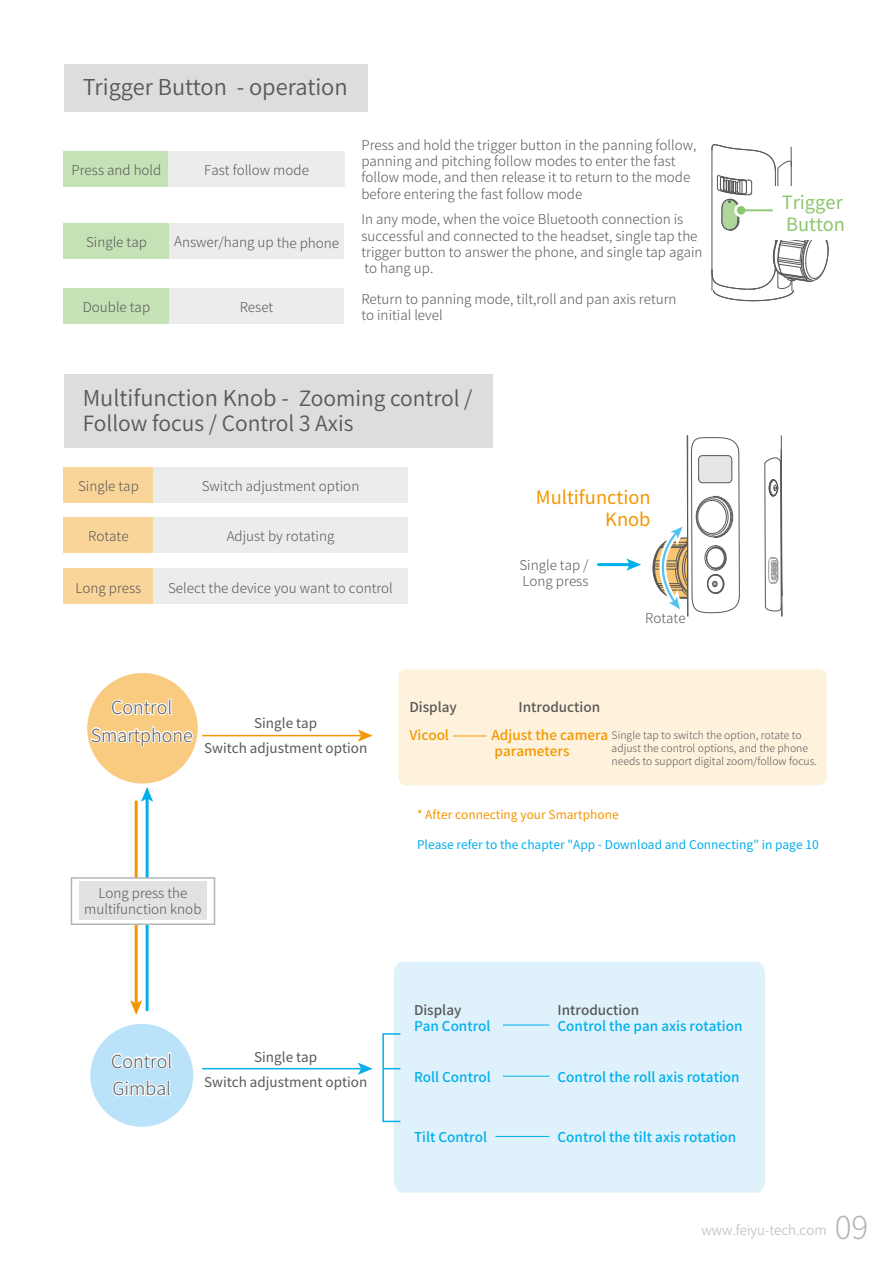
<style>
.page{position:relative;width:893px;height:1263px;background:#fff}
.page>*{position:absolute;margin:0;border:0;box-sizing:border-box;transform-origin:0 0}
.t1{font:300 31.5px "Source Han Sans CN";color:#b5b6b6}
.t2{font:21.9px "Source Han Sans CN";color:#595757}
.t3{font:21px "Source Han Sans CN";color:#595757}
.t4{font:18.3px/21.9px "Source Han Sans CN";color:#f39700;text-align:right}
.t5{font:18.3px/21.9px "Source Han Sans CN";color:#8cc66d}
.t6{font:300 18px/27.6px "Source Han Sans CN";color:#595757;text-align:center}
.t7{font:300 13.5px/16.2px "Source Han Sans CN";color:#595757}
.t8{font:500 13.5px "Source Han Sans CN";color:#00afec}
.t9{font:13.5px/25px "Source Han Sans CN";color:#595757;text-align:center}
.t10{font:500 13.5px "Source Han Sans CN";color:#595757}
.t11{font:500 13.5px/16.2px "Source Han Sans CN";color:#f39700}
.t12{font:300 13.5px "Source Han Sans CN";color:#b5b6b6}
.t13{font:12px "Source Han Sans CN";color:#00afec}
.t14{font:12px "Source Han Sans CN";color:#f39700}
.t15{font:300 10.5px/12.6px "Source Han Sans CN";color:#595757}
.s1{font-size:21px}
</style>
<div class="page">
<div style="left:394px;top:962px;width:371px;height:231px;background:#dff2fc"></div>
<div style="left:87px;top:673px;width:111px;height:110px;background:#f9cb80;border-radius:50%"></div>
<div style="left:90px;top:1024px;width:103px;height:103px;background:#bae3f9;border-radius:50%"></div>
<div style="left:64px;top:375px;width:429px;height:73px;background:#dcdddd"></div>
<svg style="left:764px;top:435px;width:19px;height:181px"></svg>
<div style="left:64px;top:569px;width:89px;height:35px;background:#fad59a"></div>
<div style="left:153px;top:569px;width:255px;height:35px;background:#ebecec"></div>
<div style="left:64px;top:467px;width:89px;height:35px;background:#fad59a"></div>
<div style="left:153px;top:467px;width:255px;height:35px;background:#ebecec"></div>
<div style="left:64px;top:517px;width:89px;height:36px;background:#fad59a"></div>
<div style="left:153px;top:517px;width:255px;height:36px;background:#ebecec"></div>
<hr style="left:598px;top:563px;width:33px;height:3px;background:#00afec">
<svg style="left:626px;top:435px;width:114px;height:181px"></svg>
<hr style="left:146px;top:797px;width:3px;height:213px;background:#00afec">
<svg style="left:89px;top:689px;width:106px;height:113px"></svg>
<hr style="left:135px;top:802px;width:3px;height:202px;background:#f39700">
<svg style="left:130px;top:1000px;width:12px;height:15px"></svg>
<hr style="left:202px;top:1068px;width:160px;height:1px;background:#00afec">
<svg style="left:358px;top:1062px;width:15px;height:13px"></svg>
<hr style="left:202px;top:735px;width:160px;height:1px;background:#f39700">
<svg style="left:358px;top:729px;width:15px;height:13px"></svg>
<div style="left:71px;top:877px;width:144px;height:48px;background:#fff;border:2px solid #b5b6b6"></div>
<div style="left:79px;top:882px;width:128px;height:38px;background:#e1e2e2"></div>
<div style="left:382px;top:1033px;width:19px;height:89px;border:2px solid #00afec"></div>
<svg style="left:383px;top:1068px;width:17px;height:1px"></svg>
<div style="left:398px;top:669px;width:429px;height:116px;background:#fef2dc;border-radius:8px"></div>
<hr style="left:453px;top:736px;width:33px;height:1px;background:#f39700">
<hr style="left:503px;top:1025px;width:46px;height:1px;background:#00afec">
<hr style="left:503px;top:1076px;width:46px;height:1px;background:#00afec">
<hr style="left:495px;top:1136px;width:54px;height:1px;background:#00afec">
<div style="left:64px;top:64px;width:304px;height:48px;background:#dcdddd"></div>
<div style="left:64px;top:152px;width:105px;height:35px;background:#c5e2b6"></div>
<div style="left:168px;top:152px;width:176px;height:35px;background:#ebecec"></div>
<div style="left:169px;top:223px;width:175px;height:35px;background:#ebecec"></div>
<div style="left:64px;top:223px;width:105px;height:35px;background:#c5e2b6"></div>
<div style="left:169px;top:288px;width:175px;height:36px;background:#ebecec"></div>
<div style="left:64px;top:288px;width:105px;height:36px;background:#c5e2b6"></div>
<svg style="left:110px;top:1052px;width:64px;height:75px"></svg>
<svg style="left:712px;top:144px;width:117px;height:157px"></svg>
<div style="left:739px;top:208px;width:34px;height:5px;background:#e2f0da"></div>
<svg style="left:734px;top:203px;width:14px;height:14px"></svg>
<div style="left:737px;top:206px;width:8px;height:9px;background:#8cc66d;border-radius:50%"></div>
<hr style="left:741px;top:209px;width:32px;height:2px;background:#8cc66d">
<h2 class="t2" style="left:83px;top:75px;width:266px">Trigger Button - operation</h2>
<p class="t7" style="left:72px;top:163px;width:91px">Press and hold</p>
<p class="t7" style="left:204px;top:163px;width:106px">Fast follow mode</p>
<p class="t7" style="left:86px;top:234px;width:62px">Single tap</p>
<p class="t7" style="left:174px;top:233px;width:166px;rotate:1deg">Answer/hang up the phone</p>
<p class="t7" style="left:361px;top:137px;width:337px">Press and hold the trigger button in the panning follow, panning and pitching follow modes to enter the fast follow mode, and then release it to return to the mode before entering the fast follow mode</p>
<p class="t7" style="left:361px;top:212px;width:343px">In any mode, when the voice Bluetooth connection is successful and connected to the headset, single tap the trigger button to answer the phone, and single tap again to hang up.</p>
<p class="t7" style="left:83px;top:299px;width:69px">Double tap</p>
<p class="t7" style="left:240px;top:299px;width:35px">Reset</p>
<p class="t7" style="left:361px;top:291px;width:317px">Return to panning mode, tilt,roll and pan axis return to initial level</p>
<h2 class="t2" style="left:83px;top:386px;width:391px">Multifunction Knob - <span class="s1">Zooming control /</span></h2>
<h3 class="t3" style="left:83px;top:412px;width:272px">Follow focus / Control 3 Axis</h3>
<p class="t7" style="left:78px;top:478px;width:62px">Single tap</p>
<p class="t7" style="left:202px;top:478px;width:159px">Switch adjustment option</p>
<p class="t7" style="left:88px;top:528px;width:42px">Rotate</p>
<p class="t7" style="left:227px;top:528px;width:109px">Adjust by rotating</p>
<p class="t7" style="left:76px;top:580px;width:67px">Long press</p>
<p class="t7" style="left:168px;top:580px;width:226px">Select the device you want to control</p>
<h3 class="t4" style="left:536px;top:487px;width:116px">Multifunction<br>Knob</h3>
<p class="t7" style="left:519px;top:557px;width:71px">Single tap /<br>Long press</p>
<p class="t7" style="left:645px;top:610px;width:42px">Rotate</p>
<h3 class="t5" style="left:782px;top:192px;width:65px">Trigger<br>Button</h3>
<h3 class="t6" style="left:91px;top:694px;width:103px">Control<br>Smartphone</h3>
<p class="t9" style="left:204px;top:711px;width:165px">Single tap<br>Switch adjustment option</p>
<p class="t7" style="left:84px;top:885px;width:119px;text-align:center">Long press the multifunction knob</p>
<h3 class="t6" style="left:111px;top:1047px;width:62px;text-align:left">Control<br>Gimbal</h3>
<p class="t9" style="left:254px;top:1044px;width:65px">Single tap</p>
<p class="t9" style="left:204px;top:1070px;width:165px">Switch adjustment option</p>
<p class="t10" style="left:409px;top:699px;width:49px">Display</p>
<p class="t10" style="left:519px;top:699px;width:83px">Introduction</p>
<p class="t11" style="left:409px;top:727px;width:41px">Vicool</p>
<p class="t11" style="left:492px;top:727px;width:118px">Adjust the camera parameters</p>
<p class="t15" style="left:612px;top:729px;width:207px">Single tap to switch the option, rotate to adjust the control options, and the phone needs to support digital zoom/follow focus.</p>
<p class="t14" style="left:417px;top:808px;width:203px">* After connecting your Smartphone</p>
<p class="t13" style="left:417px;top:838px;width:403px">Please refer to the chapter "App - Download and Connecting" in page 10</p>
<p class="t10" style="left:414px;top:1002px;width:49px">Display</p>
<p class="t10" style="left:558px;top:1002px;width:83px">Introduction</p>
<p class="t8" style="left:414px;top:1018px;width:78px">Pan Control</p>
<p class="t8" style="left:558px;top:1018px;width:186px">Control the pan axis rotation</p>
<p class="t8" style="left:558px;top:1069px;width:184px">Control the roll axis rotation</p>
<p class="t8" style="left:414px;top:1069px;width:78px">Roll Control</p>
<p class="t8" style="left:414px;top:1129px;width:75px">Tilt Control</p>
<p class="t8" style="left:558px;top:1129px;width:180px">Control the tilt axis rotation</p>
<p class="t12" style="left:701px;top:1222px;width:127px">www.feiyu-tech.com</p>
<h1 class="t1" style="left:835px;top:1209px;width:35px">09</h1>
</div>
